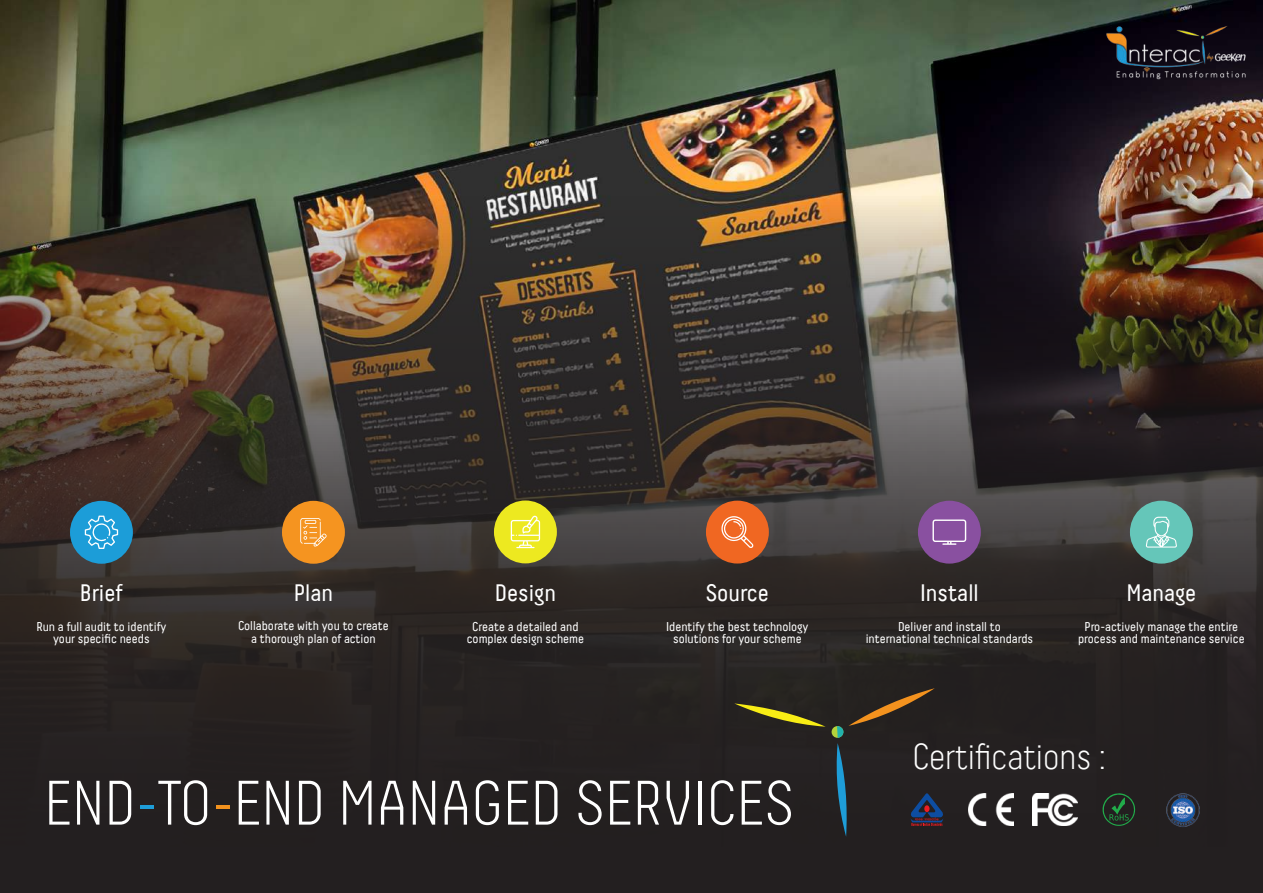
<style>
.page{position:relative;width:1263px;height:893px;background:#fff}
.page>*{position:absolute;margin:0;border:0;box-sizing:border-box;transform-origin:0 0}
.t1{font:300 62.7px "Decima Pro";color:#fff}
.t2{font:300 36px "Decima Pro";color:#fff}
.t3{font:23.7px "Decima Pro";color:#fff}
.t4{font:12.75px/12.1px "Decima Pro";color:#fff;text-align:center}
.s1{color:#1e9dd8}
.s2{color:#f3921e}
</style>
<div class="page">
<img style="left:0;top:0;width:1263px;height:193px">
<img style="left:0;top:193px;width:1263px;height:700px">
<div style="left:70px;top:501px;width:63px;height:63px;background:#1c9dd8;border-radius:50%"></div>
<svg style="left:85px;top:516px;width:33px;height:33px"></svg>
<div style="left:282px;top:501px;width:63px;height:63px;background:#f59420;border-radius:50%"></div>
<svg style="left:300px;top:518px;width:27px;height:29px"></svg>
<div style="left:494px;top:500px;width:63px;height:63px;background:#ede920;border-radius:50%"></div>
<svg style="left:511px;top:516px;width:29px;height:32px"></svg>
<div style="left:706px;top:501px;width:63px;height:62px;background:#f06722;border-radius:50%"></div>
<svg style="left:721px;top:516px;width:33px;height:32px"></svg>
<div style="left:918px;top:501px;width:63px;height:63px;background:#8950a0;border-radius:50%"></div>
<svg style="left:932px;top:519px;width:34px;height:26px"></svg>
<div style="left:1130px;top:501px;width:63px;height:63px;background:#65c6b9;border-radius:50%"></div>
<svg style="left:1146px;top:517px;width:31px;height:31px"></svg>
<svg style="left:831px;top:726px;width:12px;height:12px"></svg>
<svg style="left:734px;top:703px;width:92px;height:24px;background:#534e1d"></svg>
<svg style="left:835px;top:688px;width:108px;height:149px;background:#2b2928"></svg>
<img style="left:968px;top:793px;width:46px;height:33px">
<img style="left:1032px;top:793px;width:46px;height:33px">
<svg style="left:1102px;top:793px;width:33px;height:33px"></svg>
<img style="left:1165px;top:792px;width:35px;height:35px">
<img style="left:1106px;top:17px;width:140px;height:67px">
<h3 class="t3" style="left:80px;top:579px;width:44px">Brief</h3>
<h3 class="t3" style="left:294px;top:579px;width:41px">Plan</h3>
<h3 class="t3" style="left:495px;top:579px;width:63px">Design</h3>
<h3 class="t3" style="left:706px;top:579px;width:65px">Source</h3>
<h3 class="t3" style="left:920px;top:579px;width:60px">Install</h3>
<h3 class="t3" style="left:1126px;top:579px;width:71px">Manage</h3>
<p class="t4" style="left:37px;top:620px;width:131px">Run a full audit to identify your specific needs</p>
<p class="t4" style="left:238px;top:620px;width:152px">Collaborate with you to create a thorough plan of action</p>
<p class="t4" style="left:467px;top:620px;width:119px">Create a detailed and complex design scheme</p>
<p class="t4" style="left:666px;top:620px;width:144px">Identify the best technology solutions for your scheme</p>
<p class="t4" style="left:866px;top:620px;width:169px">Deliver and install to international technical standards</p>
<p class="t4" style="left:1078px;top:620px;width:168px">Pro-actively manage the entire process and maintenance service</p>
<h2 class="t2" style="left:912px;top:737px;width:195px">Certifications :</h2>
<h1 class="t1" style="left:44px;top:768px;width:752px">END<span class="s1">-</span>TO<span class="s2">-</span>END MANAGED SERVICES</h1>
</div>
